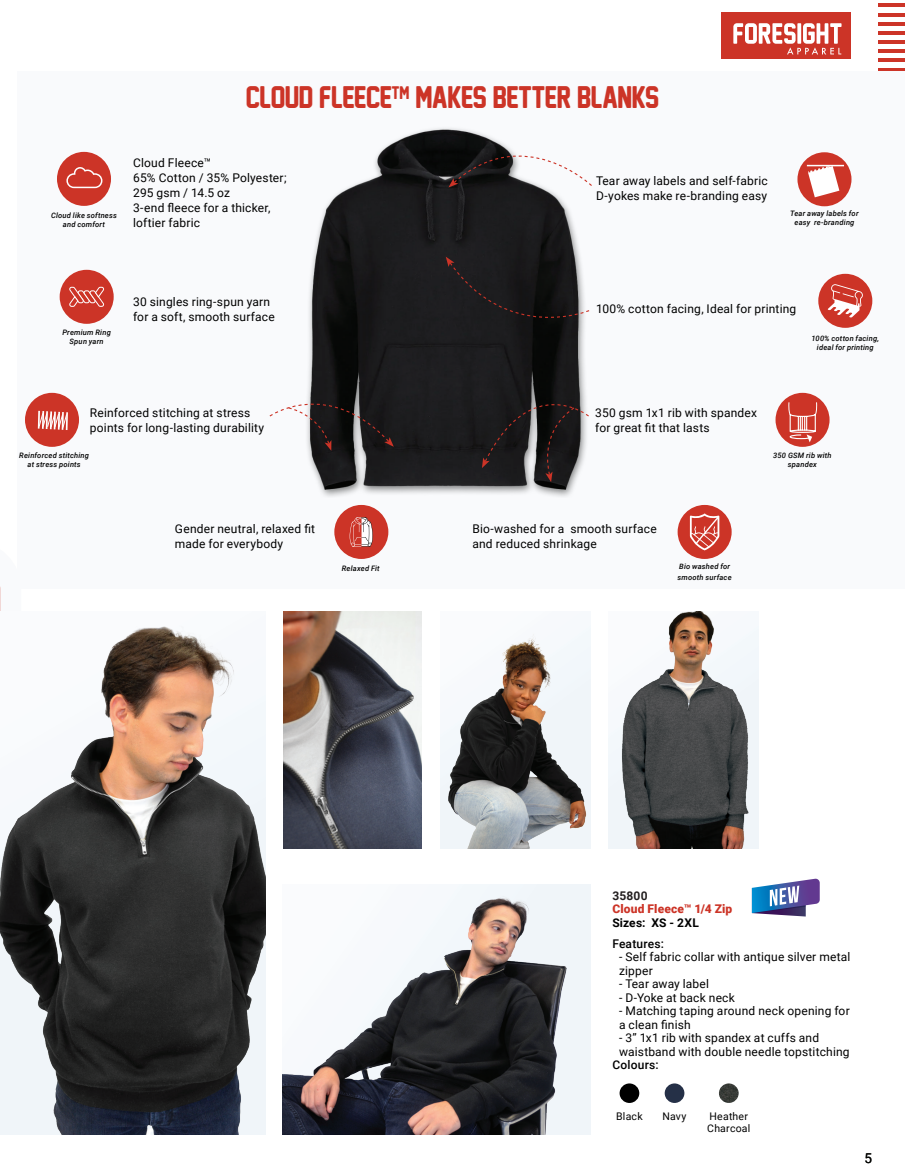
<style>
.page{position:relative;width:905px;height:1175px;background:#fff}
.page>*{position:absolute;margin:0;border:0;box-sizing:border-box;transform-origin:0 0}
.t1{font:28.5px "New Athletic M54";letter-spacing:-.02em;color:#cc3427}
.t2{font:13.5px "Roboto";color:#040503}
.t3{font:12px/15px "Roboto";letter-spacing:.015em;color:#000}
.t4{font:900 12px "Roboto";letter-spacing:.015em;color:#cc3427}
.t5{font:500 12px "Roboto";letter-spacing:.015em;color:#000}
.t6{font:700 12px "Roboto";letter-spacing:.015em;color:#000}
.t7{font:700 12px "Roboto";letter-spacing:.02em;color:#231f20}
.t8{font:10.5px/12px "Roboto";letter-spacing:.02em;color:#000}
.t9{font:italic 500 7.5px/9px "Roboto";letter-spacing:.025em;color:#000;text-align:center}
</style>
<div class="page">
<hr style="left:878px;top:68px;width:26px;height:3px;background:#cc3427">
<hr style="left:878px;top:40px;width:26px;height:4px;background:#cc3427">
<hr style="left:878px;top:13px;width:26px;height:3px;background:#cc3427">
<hr style="left:878px;top:59px;width:26px;height:3px;background:#cc3427">
<hr style="left:878px;top:31px;width:26px;height:4px;background:#cc3427">
<hr style="left:878px;top:4px;width:26px;height:3px;background:#cc3427">
<hr style="left:878px;top:49px;width:26px;height:4px;background:#cc3427">
<hr style="left:878px;top:22px;width:26px;height:4px;background:#cc3427">
<div style="left:721px;top:12px;width:129px;height:47px;background:#cc3427"></div>
<svg style="left:733px;top:23px;width:108px;height:31px"></svg>
<div style="left:17px;top:71px;width:887px;height:518px;background:#f9fafc"></div>
<img style="left:308px;top:128px;width:276px;height:369px">
<svg style="left:0;top:586px;width:21px;height:549px"></svg>
<svg style="left:448px;top:128px;width:144px;height:59px"></svg>
<svg style="left:269px;top:377px;width:125px;height:74px"></svg>
<svg style="left:482px;top:370px;width:107px;height:112px;background:#383637"></svg>
<div style="left:57px;top:152px;width:54px;height:54px;background:#cc3427;border-radius:50%"></div>
<svg style="left:66px;top:167px;width:36px;height:21px"></svg>
<div style="left:60px;top:270px;width:54px;height:54px;background:#cc3427;border-radius:50%"></div>
<svg style="left:69px;top:286px;width:35px;height:21px"></svg>
<div style="left:25px;top:393px;width:54px;height:54px;background:#cc3427;border-radius:50%"></div>
<svg style="left:37px;top:410px;width:31px;height:20px"></svg>
<div style="left:797px;top:152px;width:54px;height:54px;background:#cc3427;border-radius:50%"></div>
<hr style="left:806px;top:165px;width:38px;height:1px;background:#fff">
<svg style="left:808px;top:166px;width:31px;height:31px"></svg>
<svg style="left:446px;top:257px;width:144px;height:87px;background:#292829"></svg>
<div style="left:608px;top:612px;width:150px;height:237px;background:#f2f7fb"></div>
<div style="left:440px;top:612px;width:150px;height:237px;background:#f7f9fc"></div>
<img style="left:1px;top:611px;width:264px;height:523px">
<img style="left:283px;top:612px;width:138px;height:237px">
<div style="left:283px;top:884px;width:307px;height:250px;background:#f0f5f9"></div>
<img style="left:283px;top:898px;width:284px;height:236px">
<img style="left:622px;top:612px;width:127px;height:237px">
<img style="left:448px;top:638px;width:139px;height:211px">
<div style="left:818px;top:274px;width:54px;height:54px;background:#cc3427;border-radius:50%"></div>
<svg style="left:827px;top:284px;width:35px;height:33px"></svg>
<div style="left:677px;top:505px;width:54px;height:54px;background:#cc3427;border-radius:50%"></div>
<svg style="left:690px;top:513px;width:29px;height:37px"></svg>
<div style="left:334px;top:505px;width:54px;height:54px;background:#cc3427;border-radius:50%"></div>
<svg style="left:349px;top:517px;width:25px;height:30px"></svg>
<div style="left:775px;top:393px;width:54px;height:54px;background:#cc3427;border-radius:50%"></div>
<svg style="left:788px;top:402px;width:29px;height:40px"></svg>
<svg style="left:752px;top:878px;width:67px;height:38px"></svg>
<div style="left:619px;top:1083px;width:20px;height:19px;background:#000;border-radius:50%"></div>
<div style="left:664px;top:1083px;width:20px;height:19px;background:#253047;border-radius:50%"></div>
<img style="left:719px;top:1083px;width:19px;height:19px;border-radius:10px">
<h1 class="t1" style="left:246px;top:81px;width:415px">CLOUD FLEECE<sup>TM</sup> MAKES BETTER BLANKS</h1>
<p class="t9" style="left:51px;top:210px;width:67px">Cloud like softness and comfort</p>
<p class="t3" style="left:133px;top:154px;width:155px">Cloud Fleece™<br>65% Cotton / 35% Polyester;<br>295 gsm / 14.5 oz<br>3-end fleece for a thicker, loftier fabric</p>
<p class="t3" style="left:596px;top:172px;width:173px">Tear away labels and self-fabric<br>D-yokes make re-branding easy</p>
<p class="t9" style="left:790px;top:208px;width:70px">Tear away labels for easy re-branding</p>
<p class="t9" style="left:62px;top:327px;width:50px">Premium Ring<br>Spun yarn</p>
<p class="t3" style="left:133px;top:294px;width:143px">30 singles ring-spun yarn for a soft, smooth surface</p>
<p class="t3" style="left:596px;top:301px;width:202px">100% cotton facing, Ideal for printing</p>
<p class="t9" style="left:811px;top:334px;width:69px">100% cotton facing, ideal for printing</p>
<p class="t3" style="left:90px;top:405px;width:176px">Reinforced stitching at stress points for long-lasting durability</p>
<p class="t3" style="left:595px;top:405px;width:163px">350 gsm 1x1 rib with spandex for great fit that lasts</p>
<p class="t9" style="left:19px;top:451px;width:71px">Reinforced stitching at stress points</p>
<p class="t9" style="left:773px;top:451px;width:60px">350 GSM rib with spandex</p>
<p class="t3" style="left:175px;top:521px;width:142px">Gender neutral, relaxed fit made for everybody</p>
<p class="t3" style="left:472px;top:521px;width:186px">Bio-washed for a smooth surface and reduced shrinkage</p>
<p class="t9" style="left:342px;top:564px;width:39px">Relaxed Fit</p>
<p class="t9" style="left:677px;top:561px;width:55px;line-height:10.5px;text-align:left">Bio washed for smooth surface</p>
<p class="t7" style="left:612px;top:887px;width:37px">35800</p>
<p class="t4" style="left:612px;top:900px;width:122px">Cloud Fleece™ 1/4 Zip</p>
<p class="t6" style="left:612px;top:914px;width:88px">Sizes: XS - 2XL</p>
<p class="t5" style="left:612px;top:935px;width:53px">Features:</p>
<p class="t3" style="left:619px;top:949px;width:233px;line-height:13.5px">- Self fabric collar with antique silver metal zipper</p>
<p class="t3" style="left:619px;top:976px;width:91px">- Tear away label</p>
<p class="t3" style="left:619px;top:989px;width:117px">- D-Yoke at back neck</p>
<p class="t3" style="left:619px;top:1003px;width:232px;line-height:13.5px">- Matching taping around neck opening for a clean finish</p>
<p class="t3" style="left:619px;top:1030px;width:232px;line-height:13.5px">- 3” 1x1 rib with spandex at cuffs and waistband with double needle topstitching</p>
<p class="t5" style="left:612px;top:1056px;width:48px">Colours:</p>
<p class="t8" style="left:616px;top:1109px;width:28px">Black</p>
<p class="t8" style="left:662px;top:1109px;width:26px">Navy</p>
<p class="t8" style="left:707px;top:1109px;width:45px">Heather<br>Charcoal</p>
<p class="t2" style="left:864px;top:1148px;width:9px">5</p>
</div>
